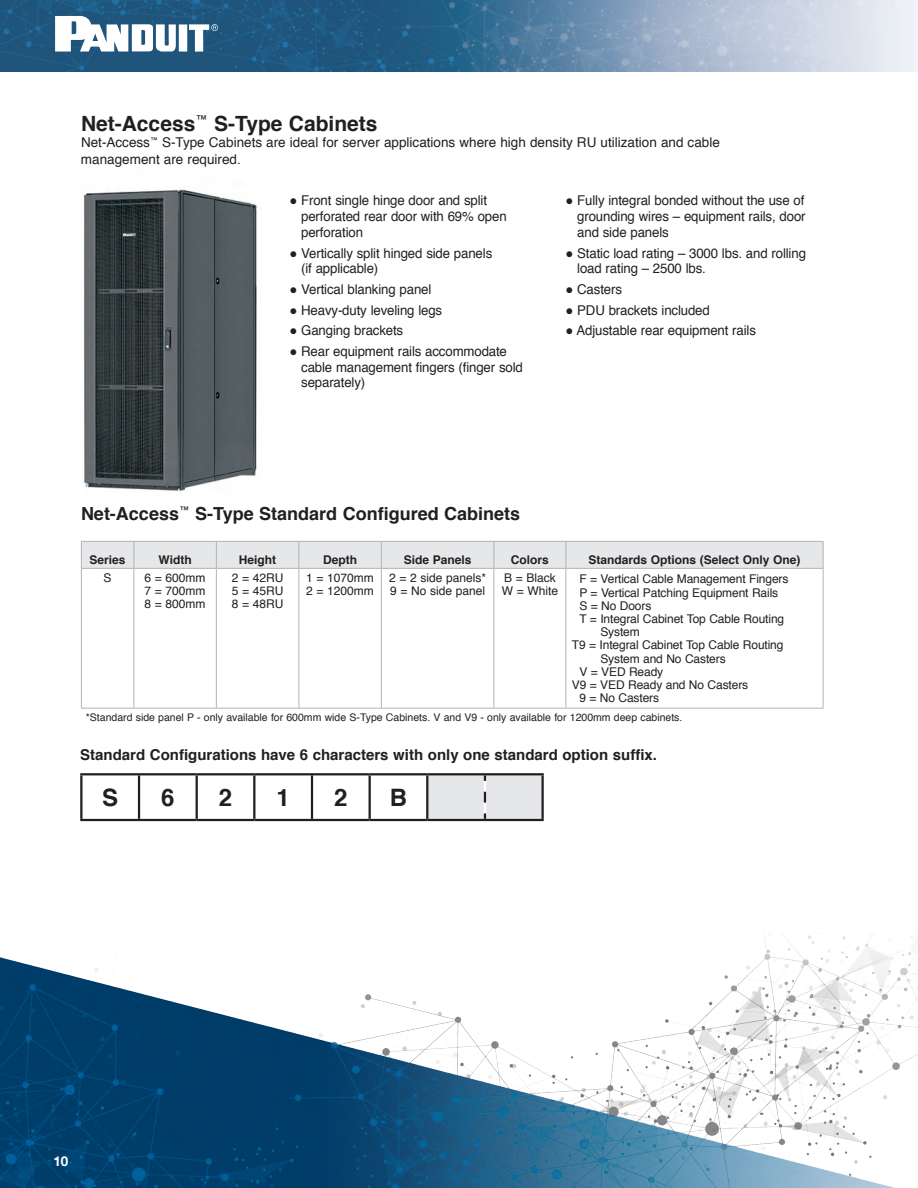
<style>
.page{position:relative;width:918px;height:1188px;background:#fff}
.page>*{position:absolute;margin:0;border:0;box-sizing:border-box;transform-origin:0 0}
.TblBody8C{font:700 24px "Helvetica";color:#231f20}
.Head-Family14{font:700 21px "Helvetica";color:#231f20}
.Head-Family14-2{font:700 18px "Helvetica";color:#231f20}
.Head-Family12{font:700 15px "Helvetica";color:#231f20}
.Bullet9{font:13.5px/15.8px "Helvetica";letter-spacing:-.01em;color:#231f20}
.Body9L{font:13.5px/16.5px "Helvetica";color:#231f20}
.t1{font:700 13.5px "Helvetica Neue";color:#fff}
.TblBody8L{font:12px/13.2px "Helvetica";letter-spacing:-.01em;color:#231f20}
.TblBody8C-2{font:12px "Helvetica";color:#231f20}
.TblHead8C{font:700 12px "Helvetica";color:#231f20}
.Footnote7{font:10.5px "Helvetica";color:#231f20}
</style>
<div class="page">
<img style="left:0;top:0;width:918px;height:71px">
<svg style="left:55px;top:16px;width:163px;height:36px"></svg>
<img style="left:0;top:933px;width:918px;height:255px">
<img style="left:83px;top:189px;width:174px;height:303px">
<hr style="left:485px;top:773px;width:59px;height:2px;background:#231f20">
<hr style="left:542px;top:775px;width:2px;height:44px;background:#231f20">
<hr style="left:485px;top:819px;width:59px;height:2px;background:#231f20">
<hr style="left:80px;top:773px;width:59px;height:2px;background:#231f20">
<hr style="left:80px;top:775px;width:2px;height:44px;background:#231f20">
<hr style="left:80px;top:819px;width:59px;height:2px;background:#231f20">
<hr style="left:139px;top:773px;width:58px;height:2px;background:#231f20">
<hr style="left:138px;top:775px;width:2px;height:44px;background:#231f20">
<hr style="left:139px;top:819px;width:58px;height:2px;background:#231f20">
<hr style="left:197px;top:773px;width:57px;height:2px;background:#231f20">
<hr style="left:196px;top:775px;width:2px;height:44px;background:#231f20">
<hr style="left:197px;top:819px;width:57px;height:2px;background:#231f20">
<hr style="left:254px;top:773px;width:58px;height:2px;background:#231f20">
<hr style="left:253px;top:775px;width:2px;height:44px;background:#231f20">
<hr style="left:254px;top:819px;width:58px;height:2px;background:#231f20">
<hr style="left:312px;top:773px;width:58px;height:2px;background:#231f20">
<hr style="left:311px;top:775px;width:2px;height:44px;background:#231f20">
<hr style="left:312px;top:819px;width:58px;height:2px;background:#231f20">
<hr style="left:370px;top:773px;width:57px;height:2px;background:#231f20">
<hr style="left:369px;top:775px;width:2px;height:44px;background:#231f20">
<hr style="left:370px;top:819px;width:57px;height:2px;background:#231f20">
<hr style="left:427px;top:773px;width:58px;height:2px;background:#231f20">
<hr style="left:426px;top:775px;width:2px;height:44px;background:#231f20">
<hr style="left:427px;top:819px;width:58px;height:2px;background:#231f20">
<svg style="left:427px;top:774px;width:116px;height:46px;background:#d4d5d7"></svg>
<hr style="left:134px;top:569px;width:1px;height:139px;background:#b2b3b7">
<hr style="left:216px;top:569px;width:1px;height:139px;background:#b2b3b7">
<hr style="left:298px;top:569px;width:1px;height:139px;background:#b2b3b7">
<hr style="left:381px;top:569px;width:1px;height:139px;background:#b2b3b7">
<hr style="left:494px;top:569px;width:1px;height:139px;background:#b2b3b7">
<div style="left:81px;top:541px;width:743px;height:27px;background:#e6e7e9"></div>
<hr style="left:81px;top:568px;width:53px;height:1px;background:#b2b3b7">
<hr style="left:134px;top:568px;width:82px;height:1px;background:#b2b3b7">
<hr style="left:216px;top:568px;width:83px;height:1px;background:#b2b3b7">
<hr style="left:299px;top:568px;width:82px;height:1px;background:#b2b3b7">
<hr style="left:381px;top:568px;width:113px;height:1px;background:#b2b3b7">
<hr style="left:494px;top:568px;width:72px;height:1px;background:#b2b3b7">
<hr style="left:566px;top:568px;width:258px;height:1px;background:#b2b3b7">
<hr style="left:81px;top:569px;width:1px;height:139px;background:#b2b3b7">
<hr style="left:81px;top:708px;width:53px;height:1px;background:#b2b3b7">
<hr style="left:134px;top:708px;width:82px;height:1px;background:#b2b3b7">
<hr style="left:216px;top:708px;width:83px;height:1px;background:#b2b3b7">
<hr style="left:299px;top:708px;width:82px;height:1px;background:#b2b3b7">
<hr style="left:381px;top:708px;width:113px;height:1px;background:#b2b3b7">
<hr style="left:494px;top:708px;width:72px;height:1px;background:#b2b3b7">
<hr style="left:566px;top:708px;width:258px;height:1px;background:#b2b3b7">
<hr style="left:566px;top:569px;width:1px;height:139px;background:#b2b3b7">
<hr style="left:823px;top:569px;width:1px;height:139px;background:#b2b3b7">
<p class="Head-Family14" style="left:81px;top:106px;width:298px">Net-Access<sup>™</sup> S-Type Cabinets</p>
<p class="Body9L" style="left:81px;top:135px;width:640px">Net-Access<sup>™</sup> S-Type Cabinets are ideal for server applications where high density RU utilization and cable management are required.</p>
<p class="Bullet9" style="left:301px;top:193px;width:207px;text-indent:-12px">● Front single hinge door and split perforated rear door with 69% open perforation</p>
<p class="Bullet9" style="left:301px;top:245px;width:193px;text-indent:-12px">● Vertically split hinged side panels (if applicable)</p>
<p class="Bullet9" style="left:289px;top:282px;width:143px">● Vertical blanking panel</p>
<p class="Bullet9" style="left:289px;top:302px;width:154px">● Heavy-duty leveling legs</p>
<p class="Bullet9" style="left:289px;top:323px;width:115px">● Ganging brackets</p>
<p class="Bullet9" style="left:301px;top:344px;width:223px;text-indent:-12px">● Rear equipment rails accommodate cable management fingers (finger sold separately)</p>
<p class="Bullet9" style="left:577px;top:193px;width:230px;text-align:justify;text-indent:-12px">● Fully integral bonded without the use of grounding wires – equipment rails, door and side panels</p>
<p class="Bullet9" style="left:577px;top:245px;width:230px;text-indent:-12px">● Static load rating – 3000 lbs. and rolling load rating – 2500 lbs.</p>
<p class="Bullet9" style="left:565px;top:282px;width:58px">● Casters</p>
<p class="Bullet9" style="left:565px;top:302px;width:146px">● PDU brackets included</p>
<p class="Bullet9" style="left:565px;top:323px;width:192px">● Adjustable rear equipment rails</p>
<p class="Head-Family14-2" style="left:81px;top:500px;width:441px">Net-Access<sup>™</sup> S-Type Standard Configured Cabinets</p>
<p class="TblHead8C" style="left:90px;top:550px;width:38px">Series</p>
<p class="TblHead8C" style="left:159px;top:550px;width:35px">Width</p>
<p class="TblHead8C" style="left:239px;top:550px;width:39px">Height</p>
<p class="TblHead8C" style="left:323px;top:550px;width:35px">Depth</p>
<p class="TblHead8C" style="left:404px;top:550px;width:69px">Side Panels</p>
<p class="TblHead8C" style="left:511px;top:550px;width:40px">Colors</p>
<p class="TblHead8C" style="left:588px;top:550px;width:214px">Standards Options (Select Only One)</p>
<p class="TblBody8C-2" style="left:104px;top:568px;width:10px">S</p>
<p class="TblBody8C-2" style="left:145px;top:568px;width:63px">6 = 600mm</p>
<p class="TblBody8C-2" style="left:145px;top:582px;width:63px">7 = 700mm</p>
<p class="TblBody8C-2" style="left:145px;top:595px;width:63px">8 = 800mm</p>
<p class="TblBody8C-2" style="left:389px;top:568px;width:99px">2 = 2 side panels*</p>
<p class="TblBody8C-2" style="left:390px;top:582px;width:97px">9 = No side panel</p>
<p class="TblBody8C-2" style="left:232px;top:568px;width:53px">2 = 42RU</p>
<p class="TblBody8C-2" style="left:232px;top:582px;width:53px">5 = 45RU</p>
<p class="TblBody8C-2" style="left:232px;top:595px;width:53px">8 = 48RU</p>
<p class="TblBody8C-2" style="left:504px;top:568px;width:53px">B = Black</p>
<p class="TblBody8C-2" style="left:502px;top:582px;width:58px">W = White</p>
<p class="TblBody8C-2" style="left:306px;top:568px;width:69px">1 = 1070mm</p>
<p class="TblBody8C-2" style="left:306px;top:582px;width:69px">2 = 1200mm</p>
<p class="TblBody8L" style="left:579px;top:573px;width:211px">F = Vertical Cable Management Fingers</p>
<p class="TblBody8L" style="left:579px;top:586px;width:200px">P = Vertical Patching Equipment Rails</p>
<p class="TblBody8L" style="left:579px;top:599px;width:74px">S = No Doors</p>
<p class="TblBody8L" style="left:600px;top:613px;width:185px;text-indent:-21px">T = Integral Cabinet Top Cable Routing<br>System</p>
<p class="TblBody8L" style="left:600px;top:639px;width:185px;text-indent:-28px">T9 = Integral Cabinet Top Cable Routing<br>System and No Casters</p>
<p class="TblBody8L" style="left:579px;top:665px;width:85px">V = VED Ready</p>
<p class="TblBody8L" style="left:572px;top:679px;width:178px">V9 = VED Ready and No Casters</p>
<p class="TblBody8L" style="left:579px;top:692px;width:81px">9 = No Casters</p>
<p class="Footnote7" style="left:86px;top:709px;width:598px">*Standard side panel P - only available for 600mm wide S-Type Cabinets. V and V9 - only available for 1200mm deep cabinets.</p>
<p class="Head-Family12" style="left:80px;top:743px;width:578px">Standard Configurations have 6 characters with only one standard option suffix.</p>
<p class="TblBody8C" style="left:102px;top:778px;width:18px">S</p>
<p class="TblBody8C" style="left:161px;top:778px;width:15px">6</p>
<p class="TblBody8C" style="left:219px;top:778px;width:15px">2</p>
<p class="TblBody8C" style="left:276px;top:778px;width:15px">1</p>
<p class="TblBody8C" style="left:334px;top:778px;width:15px">2</p>
<p class="TblBody8C" style="left:390px;top:778px;width:19px">B</p>
<p class="t1" style="left:53px;top:1151px;width:17px">10</p>
</div>
